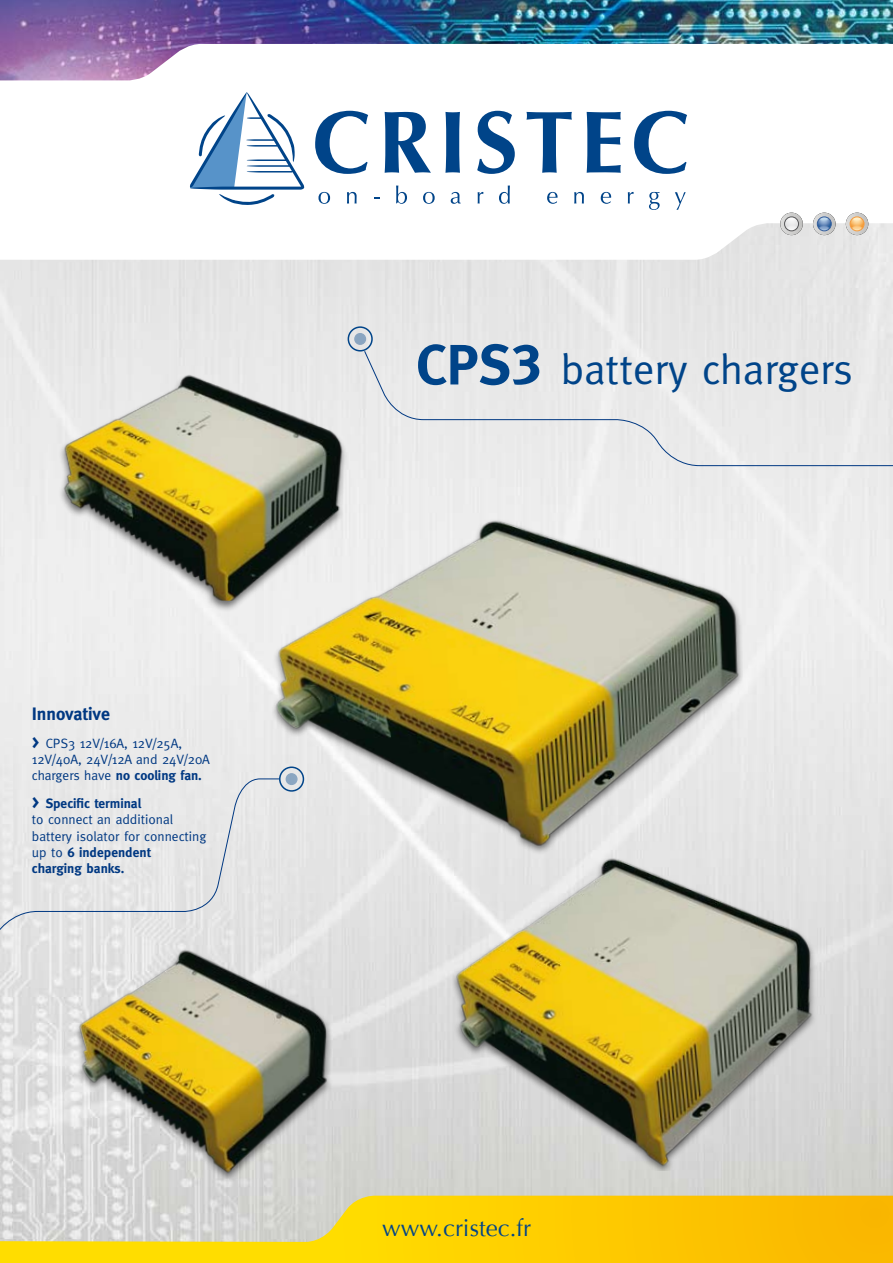
<style>
.page{position:relative;width:893px;height:1263px;background:#fff}
.page>*{position:absolute;margin:0;border:0;box-sizing:border-box;transform-origin:0 0}
.t1{font:42.6px "Meta";color:#004489}
.t2{font:24px "Optima";color:#004489}
.t3{font:700 18px "Meta";color:#003882}
.t4{font:13.5px/16.2px "Meta";color:#003882}
.s1{font-weight:700;font-size:18px}
.s2{font-weight:700}
.s3{font-weight:700;font-size:56.7px}
</style>
<div class="page">
<img style="left:0;top:223px;width:893px;height:973px">
<img style="left:0;top:0;width:893px;height:80px">
<img style="left:780px;top:213px;width:23px;height:22px;border-radius:11px">
<img style="left:813px;top:213px;width:22px;height:22px;border-radius:11px">
<img style="left:846px;top:213px;width:22px;height:22px;border-radius:11px">
<img style="left:784px;top:217px;width:14px;height:14px;border-radius:7px">
<div style="left:784px;top:216px;width:15px;height:15px;border:1px solid #58585a;border-radius:50%"></div>
<img style="left:817px;top:217px;width:14px;height:14px;border-radius:7px">
<div style="left:817px;top:216px;width:15px;height:15px;border:1px solid #365e9b;border-radius:50%"></div>
<img style="left:850px;top:217px;width:14px;height:14px;border-radius:7px">
<div style="left:850px;top:216px;width:14px;height:15px;border:1px solid #f39b40;border-radius:50%"></div>
<svg style="left:0;top:1196px;width:893px;height:67px"></svg>
<div style="left:0;top:778px;width:280px;height:181px;background:#e7e7e7"></div>
<img style="left:428px;top:836px;width:429px;height:370px">
<img style="left:238px;top:505px;width:535px;height:395px">
<img style="left:62px;top:934px;width:305px;height:260px">
<div style="left:57px;top:373px;width:290px;height:238px;background:#000;opacity:.55"></div>
<img style="left:58px;top:366px;width:292px;height:237px">
<div style="left:279px;top:766px;width:25px;height:26px;border:2px solid #004489;border-radius:50%"></div>
<div style="left:286px;top:774px;width:11px;height:10px;background:#8ba6c1;border-radius:50%"></div>
<div style="left:286px;top:773px;width:12px;height:12px;border:1px solid #004489;border-radius:50%"></div>
<svg style="left:190px;top:92px;width:114px;height:113px"></svg>
<svg style="left:315px;top:111px;width:53px;height:63px"></svg>
<svg style="left:385px;top:112px;width:46px;height:61px"></svg>
<svg style="left:445px;top:112px;width:15px;height:61px"></svg>
<svg style="left:477px;top:111px;width:38px;height:63px"></svg>
<svg style="left:526px;top:112px;width:46px;height:61px"></svg>
<svg style="left:587px;top:112px;width:34px;height:61px"></svg>
<svg style="left:634px;top:111px;width:53px;height:63px"></svg>
<svg style="left:318px;top:192px;width:12px;height:12px"></svg>
<svg style="left:347px;top:192px;width:10px;height:12px"></svg>
<svg style="left:374px;top:197px;width:6px;height:2px"></svg>
<svg style="left:396px;top:185px;width:11px;height:19px"></svg>
<svg style="left:423px;top:192px;width:12px;height:12px"></svg>
<svg style="left:451px;top:192px;width:10px;height:12px"></svg>
<svg style="left:478px;top:192px;width:5px;height:12px"></svg>
<svg style="left:499px;top:185px;width:11px;height:19px"></svg>
<svg style="left:547px;top:192px;width:10px;height:12px"></svg>
<svg style="left:574px;top:192px;width:10px;height:12px"></svg>
<svg style="left:601px;top:192px;width:10px;height:12px"></svg>
<svg style="left:628px;top:192px;width:6px;height:12px"></svg>
<svg style="left:649px;top:192px;width:11px;height:18px"></svg>
<svg style="left:675px;top:192px;width:11px;height:18px"></svg>
<div style="left:364px;top:311px;width:529px;height:155px;background:#e9e9e9"></div>
<div style="left:348px;top:326px;width:25px;height:25px;border:2px solid #004489;border-radius:50%"></div>
<div style="left:355px;top:334px;width:10px;height:10px;background:#8aa5c0;border-radius:50%"></div>
<div style="left:354px;top:333px;width:12px;height:12px;border:1px solid #004489;border-radius:50%"></div>
<h3 class="t3" style="left:32px;top:703px;width:80px">Innovative</h3>
<p class="t4" style="left:32px;top:735px;width:180px"><span class="s1">&gt;</span> CPS3 12V/16A, 12V/25A,<br>12V/40A, 24V/12A and 24V/20A chargers have <span class="s2">no cooling fan.</span></p>
<p class="t4" style="left:32px;top:795px;width:176px"><span class="s1">&gt;</span> <span class="s2">Specific terminal<br></span>to connect an additional battery isolator for connecting up to <span class="s2">6 independent<br>charging banks.</span></p>
<h1 class="t1" style="left:416px;top:345px;width:438px"><span class="s3">CPS</span><sup>3</sup> battery chargers</h1>
<h2 class="t2" style="left:382px;top:1214px;width:150px">www.cristec.fr</h2>
</div>
